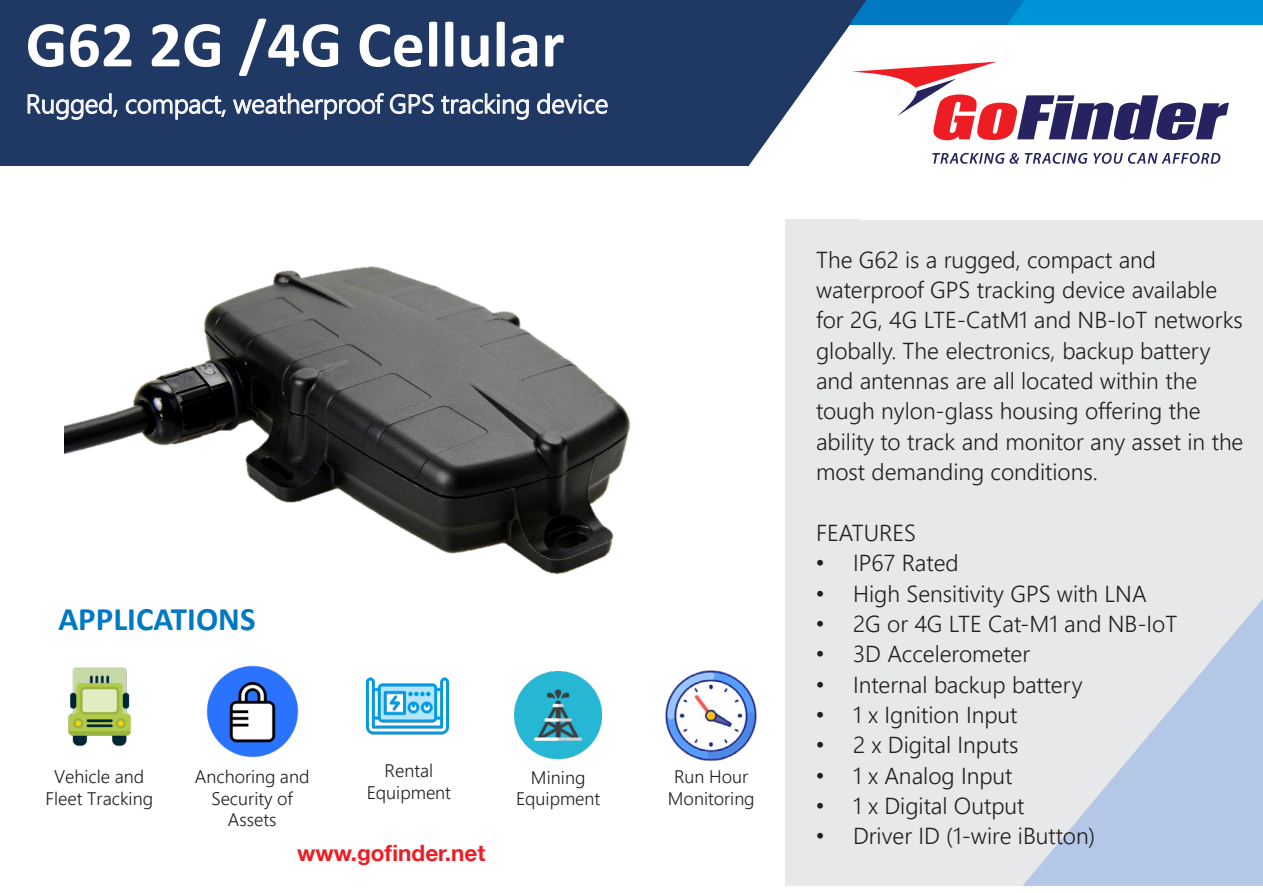
<style>
.page{position:relative;width:1263px;height:893px;background:#fff}
.page>*{position:absolute;margin:0;border:0;box-sizing:border-box;transform-origin:0 0}
.t1{font:700 65.7px "Calibri";color:#fff}
.t2{font:700 32.85px "Calibri";color:#0079c2}
.t3{font:300 26.25px "Leelawadee UI";letter-spacing:-.005em;color:#fff}
.t4{font:300 23.1px/30.3px "Leelawadee UI";color:#231f20}
.t5{font:700 22.5px "Helvetica Neue";color:#ee1d23}
.t6{font:300 18.15px/21.8px "Leelawadee UI";color:#231f20;text-align:center}
.s1{font-family:"Arial";font-weight:400}
</style>
<div class="page">
<div style="left:1007px;top:0;width:256px;height:24px;background:#0093d8"></div>
<div style="left:0;top:0;width:849px;height:24px;background:#203864"></div>
<div style="left:785px;top:219px;width:478px;height:667px;background:#e7e8e9"></div>
<div style="left:0;top:22px;width:749px;height:143px;background:#203864"></div>
<svg style="left:1023px;top:599px;width:240px;height:287px"></svg>
<img style="left:64px;top:165px;width:686px;height:410px">
<svg style="left:27px;top:93px;width:91px;height:27px"></svg>
<svg style="left:125px;top:95px;width:101px;height:25px"></svg>
<svg style="left:233px;top:93px;width:201px;height:27px"></svg>
<svg style="left:441px;top:93px;width:88px;height:27px"></svg>
<svg style="left:537px;top:93px;width:71px;height:21px"></svg>
<img style="left:68px;top:667px;width:64px;height:80px">
<img style="left:206px;top:665px;width:93px;height:93px">
<img style="left:665px;top:670px;width:92px;height:91px">
<img style="left:515px;top:671px;width:87px;height:88px">
<img style="left:365px;top:677px;width:85px;height:58px">
<svg style="left:749px;top:0;width:480px;height:165px"></svg>
<p class="t1" style="left:26px;top:-2px;width:540px">G62 2G /4G Cellular</p>
<p class="t3" style="left:26px;top:86px;width:584px">Rugged, compact, weatherproof GPS tracking device</p>
<p class="t2" style="left:58px;top:596px;width:199px">APPLICATIONS</p>
<p class="t6" style="left:367px;top:759px;width:86px">Rental<br>Equipment</p>
<p class="t6" style="left:45px;top:765px;width:109px">Vehicle and<br>Fleet Tracking</p>
<p class="t6" style="left:195px;top:765px;width:116px">Anchoring and<br>Security of<br>Assets</p>
<p class="t6" style="left:668px;top:765px;width:88px">Run Hour<br>Monitoring</p>
<p class="t6" style="left:516px;top:765px;width:86px">Mining<br>Equipment</p>
<p class="t5" style="left:297px;top:835px;width:190px">www.gofinder.net</p>
<p class="t4" style="left:816px;top:243px;width:429px">The G62 is a rugged, compact and waterproof GPS tracking device available for 2G, 4G LTE-CatM1 and NB-IoT networks globally. The electronics, backup battery and antennas are all located within the tough nylon-glass housing offering the ability to track and monitor any asset in the most demanding conditions.</p>
<p class="t4" style="left:816px;top:516px;width:101px">FEATURES</p>
<p class="t4" style="left:816px;top:547px;width:144px"><span class="s1">•</span> IP67 Rated</p>
<p class="t4" style="left:816px;top:577px;width:332px"><span class="s1">•</span> High Sensitivity GPS with LNA</p>
<p class="t4" style="left:816px;top:607px;width:363px"><span class="s1">•</span> 2G or 4G LTE Cat-M1 and NB-IoT</p>
<p class="t4" style="left:816px;top:638px;width:216px"><span class="s1">•</span> 3D Accelerometer</p>
<p class="t4" style="left:816px;top:668px;width:268px"><span class="s1">•</span> Internal backup battery</p>
<p class="t4" style="left:816px;top:698px;width:203px"><span class="s1">•</span> 1 x Ignition Input</p>
<p class="t4" style="left:816px;top:729px;width:204px"><span class="s1">•</span> 2 x Digital Inputs</p>
<p class="t4" style="left:816px;top:759px;width:198px"><span class="s1">•</span> 1 x Analog Input</p>
<p class="t4" style="left:816px;top:790px;width:210px"><span class="s1">•</span> 1 x Digital Output</p>
<p class="t4" style="left:816px;top:820px;width:281px"><span class="s1">•</span> Driver ID (1-wire iButton)</p>
</div>
